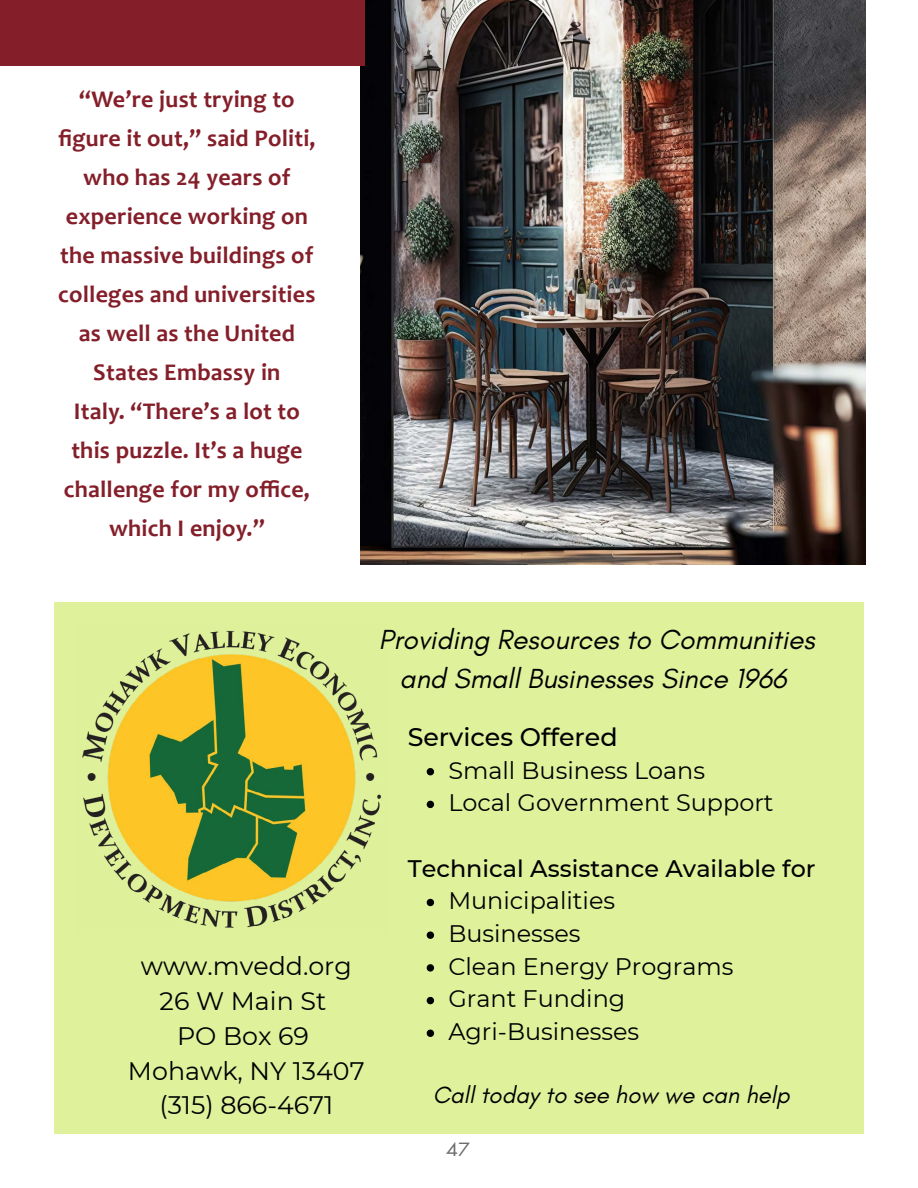
<style>
.page{position:relative;width:918px;height:1188px;background:#fff}
.page>*{position:absolute;margin:0;border:0;box-sizing:border-box;transform-origin:0 0}
.t1{font:italic 28.05px/39px "Glacial Indifference";color:#000;text-align:center}
.t2{font:25.35px/34.8px "Montserrat";color:#000;text-align:center}
.t3{font:500 25.35px "Montserrat";color:#000}
.t4{font:700 24px/39px "Candara";letter-spacing:.01em;color:#841f2a;text-align:center}
.t5{font:23.85px/32.7px "Montserrat";color:#000}
.t6{font:500 23.85px "Montserrat";color:#000}
.t7{font:italic 23.85px "Glacial Indifference";color:#000}
.t8{font:17.7px "Futura";color:#6d6e71;scale:1.1 1}
</style>
<div class="page">
<img style="left:360px;top:0;width:506px;height:565px">
<div style="left:54px;top:602px;width:810px;height:532px;background:#e0f19c"></div>
<img style="left:82px;top:630px;width:300px;height:298px">
<svg style="left:427px;top:768px;width:7px;height:7px"></svg>
<svg style="left:427px;top:801px;width:7px;height:7px"></svg>
<svg style="left:427px;top:899px;width:7px;height:7px"></svg>
<svg style="left:427px;top:931px;width:7px;height:8px"></svg>
<svg style="left:427px;top:964px;width:7px;height:8px"></svg>
<svg style="left:427px;top:997px;width:7px;height:7px"></svg>
<svg style="left:427px;top:1030px;width:7px;height:7px"></svg>
<div style="left:0;top:0;width:364px;height:66px;background:#841f2a"></div>
<p class="t4" style="left:58px;top:80px;width:259px">“We’re just trying to figure it out,” said Politi, who has 24 years of experience working on the massive buildings of colleges and universities as well as the United<br>States Embassy in<br>Italy. “There’s a lot to this puzzle. It’s a huge challenge for my office, which I enjoy.”</p>
<p class="t2" style="left:128px;top:948px;width:238px">www.mvedd.org<br>26 W Main St<br>PO Box 69<br>Mohawk, NY 13407 (315) 866-4671</p>
<p class="t1" style="left:379px;top:621px;width:437px">Providing Resources to Communities and Small Businesses Since 1966</p>
<p class="t3" style="left:408px;top:719px;width:211px">Services Offered</p>
<p class="t5" style="left:448px;top:753px;width:327px">Small Business Loans<br>Local Government Support</p>
<p class="t6" style="left:408px;top:852px;width:410px">Technical Assistance Available for</p>
<p class="t5" style="left:448px;top:884px;width:287px">Municipalities<br>Businesses<br>Clean Energy Programs<br>Grant Funding<br>Agri-Businesses</p>
<p class="t7" style="left:433px;top:1081px;width:359px">Call today to see how we can help</p>
<p class="t8" style="left:446px;top:1138px;width:23px">47</p>
</div>
